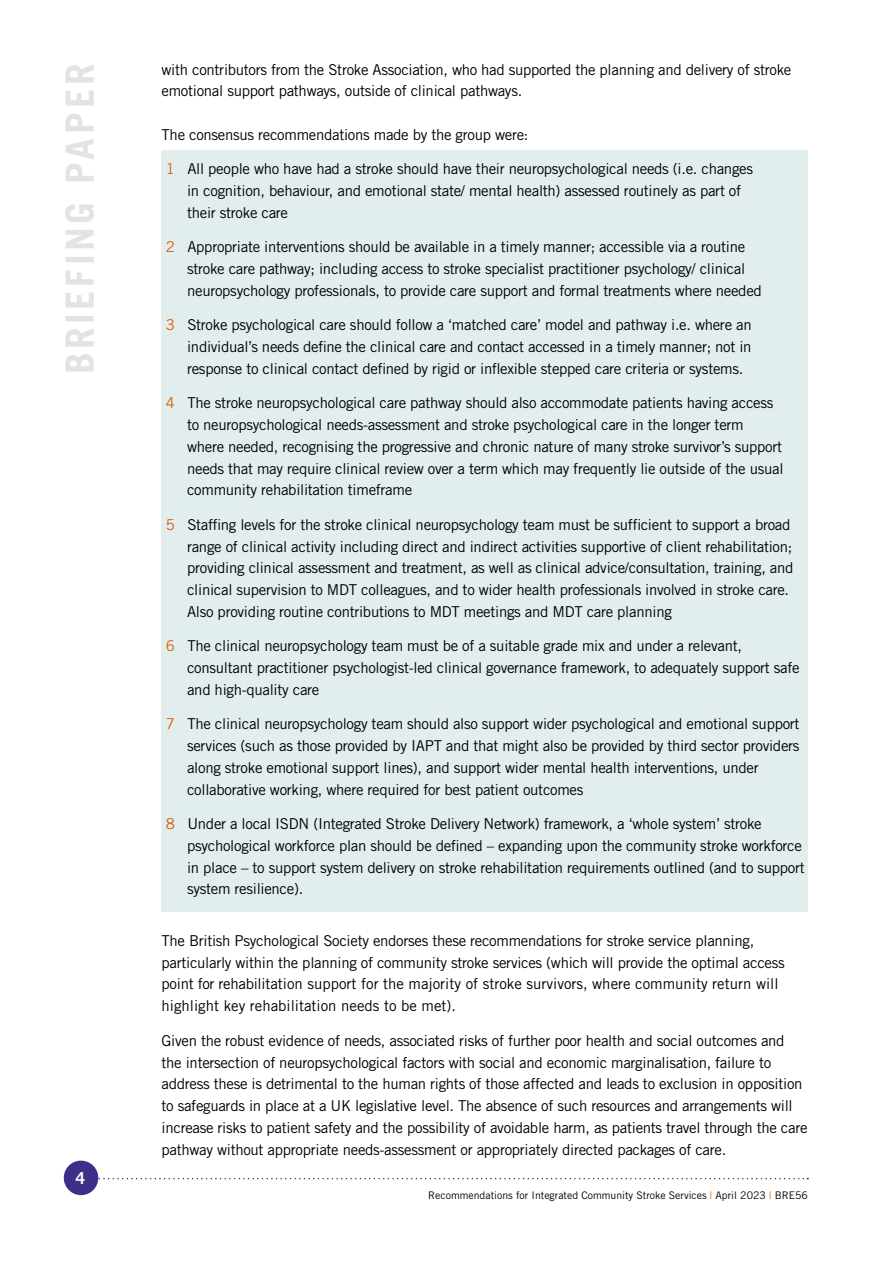
<style>
.page{position:relative;width:893px;height:1263px;background:#fff}
.page>*{position:absolute;margin:0;border:0;box-sizing:border-box;transform-origin:0 0}
.t1{font:700 39px "Trade Gothic LT Std";letter-spacing:.09em;color:#e3e3e3}
.t2{font:700 16.5px "Trade Gothic LT Std";color:#fff}
.t3{font:15px/21.8px "Trade Gothic LT Std";letter-spacing:-.02em;color:#000}
.t4{font:10.5px "Trade Gothic LT Std";color:#000}
.s1{color:#da5f06}
</style>
<div class="page">
<svg style="left:98px;top:1178px;width:710px;height:1px"></svg>
<div style="left:64px;top:1160px;width:34px;height:35px;background:#3c2f88;border-radius:50%"></div>
<div style="left:162px;top:151px;width:646px;height:84px;background:#e2edee"></div>
<div style="left:162px;top:229px;width:646px;height:84px;background:#e2edee"></div>
<div style="left:162px;top:307px;width:646px;height:84px;background:#e2edee"></div>
<div style="left:162px;top:385px;width:646px;height:127px;background:#e2edee"></div>
<div style="left:162px;top:506px;width:646px;height:128px;background:#e2edee"></div>
<div style="left:162px;top:628px;width:646px;height:84px;background:#e2edee"></div>
<div style="left:162px;top:706px;width:646px;height:106px;background:#e2edee"></div>
<div style="left:162px;top:806px;width:646px;height:105px;background:#e2edee"></div>
<h1 class="t1" style="left:56px;top:374px;width:312px;rotate:-90deg">BRIEFING PAPER</h1>
<p class="t2" style="left:76px;top:1168px;width:11px">4</p>
<p class="t3" style="left:162px;top:58px;width:631px">with contributors from the Stroke Association, who had supported the planning and delivery of stroke emotional support pathways, outside of clinical pathways.</p>
<p class="t3" style="left:162px;top:123px;width:368px">The consensus recommendations made by the group were:</p>
<p class="t3" style="left:187px;top:158px;width:567px;text-indent:-21px"><span class="s1">1</span> All people who have had a stroke should have their neuropsychological needs (i.e. changes in cognition, behaviour, and emotional state/ mental health) assessed routinely as part of their stroke care</p>
<p class="t3" style="left:187px;top:236px;width:576px;text-indent:-21px"><span class="s1">2</span> Appropriate interventions should be available in a timely manner; accessible via a routine stroke care pathway; including access to stroke specialist practitioner psychology/ clinical neuropsychology professionals, to provide care support and formal treatments where needed</p>
<p class="t3" style="left:187px;top:314px;width:566px;text-align:justify;text-indent:-21px"><span class="s1">3</span> Stroke psychological care should follow a ‘matched care’ model and pathway i.e. where an individual’s needs define the clinical care and contact accessed in a timely manner; not in response to clinical contact defined by rigid or inflexible stepped care criteria or systems.</p>
<p class="t3" style="left:187px;top:392px;width:598px;text-indent:-21px"><span class="s1">4</span> The stroke neuropsychological care pathway should also accommodate patients having access to neuropsychological needs-assessment and stroke psychological care in the longer term where needed, recognising the progressive and chronic nature of many stroke survivor’s support needs that may require clinical review over a term which may frequently lie outside of the usual community rehabilitation timeframe</p>
<p class="t3" style="left:187px;top:513px;width:608px;text-indent:-21px"><span class="s1">5</span> Staffing levels for the stroke clinical neuropsychology team must be sufficient to support a broad range of clinical activity including direct and indirect activities supportive of client rehabilitation; providing clinical assessment and treatment, as well as clinical advice/consultation, training, and clinical supervision to MDT colleagues, and to wider health professionals involved in stroke care.<br>Also providing routine contributions to MDT meetings and MDT care planning</p>
<p class="t3" style="left:187px;top:635px;width:614px;text-indent:-21px"><span class="s1">6</span> The clinical neuropsychology team must be of a suitable grade mix and under a relevant, consultant practitioner psychologist-led clinical governance framework, to adequately support safe and high-quality care</p>
<p class="t3" style="left:187px;top:713px;width:614px;text-indent:-21px"><span class="s1">7</span> The clinical neuropsychology team should also support wider psychological and emotional support services (such as those provided by IAPT and that might also be provided by third sector providers along stroke emotional support lines), and support wider mental health interventions, under collaborative working, where required for best patient outcomes</p>
<p class="t3" style="left:187px;top:813px;width:619px;text-indent:-21px"><span class="s1">8</span> Under a local ISDN (Integrated Stroke Delivery Network) framework, a ‘whole system’ stroke psychological workforce plan should be defined – expanding upon the community stroke workforce in place – to support system delivery on stroke rehabilitation requirements outlined (and to support system resilience).</p>
<p class="t3" style="left:162px;top:929px;width:625px">The British Psychological Society endorses these recommendations for stroke service planning, particularly within the planning of community stroke services (which will provide the optimal access point for rehabilitation support for the majority of stroke survivors, where community return will highlight key rehabilitation needs to be met).</p>
<p class="t3" style="left:162px;top:1029px;width:647px">Given the robust evidence of needs, associated risks of further poor health and social outcomes and the intersection of neuropsychological factors with social and economic marginalisation, failure to address these is detrimental to the human rights of those affected and leads to exclusion in opposition to safeguards in place at a UK legislative level. The absence of such resources and arrangements will increase risks to patient safety and the possibility of avoidable harm, as patients travel through the care pathway without appropriate needs-assessment or appropriately directed packages of care.</p>
<p class="t4" style="left:428px;top:1189px;width:381px">Recommendations for Integrated Community Stroke Services <span class="s1">|</span> April 2023 <span class="s1">|</span> BRE56</p>
</div>
